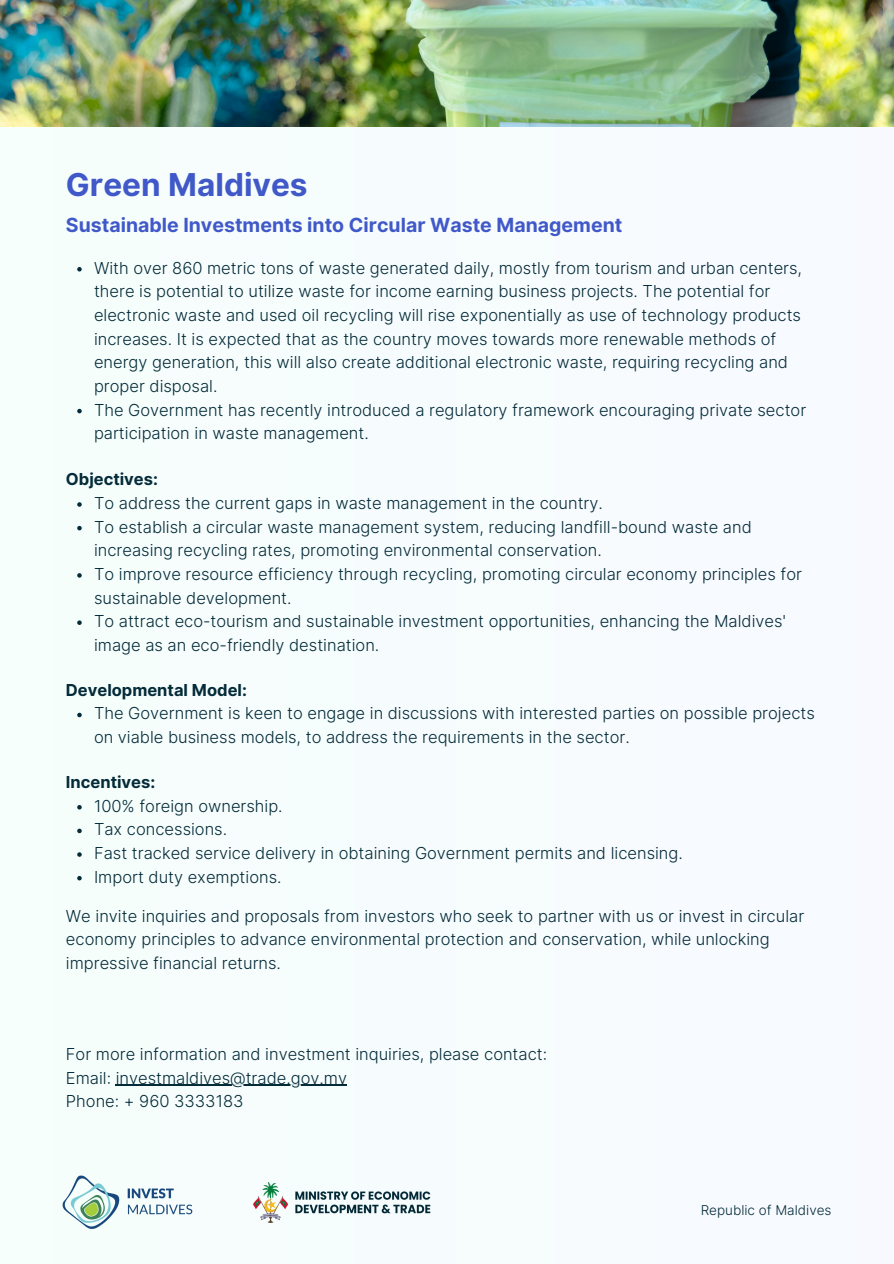
<style>
.page{position:relative;width:894px;height:1264px;background:#fff}
.page>*{position:absolute;margin:0;border:0;box-sizing:border-box;transform-origin:0 0}
.t1{font:700 31.5px "Inter";color:#4058c8}
.t2{font:700 19.5px "Inter";color:#4058c8}
.t3{font:300 16.5px/23.7px "Inter";color:#042b39}
.t4{font:700 16.5px "Inter";color:#042b39}
.t5{font:300 13.5px "Inter";color:#042b39}
</style>
<div class="page">
<div style="left:0;top:0;width:893px;height:1263px;background:#f6fcfd"></div>
<img style="left:0;top:0;width:893px;height:126px">
<img style="left:62px;top:1175px;width:131px;height:54px">
<img style="left:254px;top:1182px;width:176px;height:39px">
<svg style="left:77px;top:267px;width:5px;height:4px"></svg>
<svg style="left:77px;top:409px;width:5px;height:4px"></svg>
<svg style="left:77px;top:502px;width:5px;height:5px"></svg>
<svg style="left:77px;top:526px;width:5px;height:4px"></svg>
<svg style="left:77px;top:573px;width:5px;height:4px"></svg>
<svg style="left:77px;top:620px;width:5px;height:5px"></svg>
<svg style="left:77px;top:712px;width:5px;height:5px"></svg>
<svg style="left:77px;top:805px;width:5px;height:4px"></svg>
<svg style="left:77px;top:828px;width:5px;height:5px"></svg>
<svg style="left:77px;top:852px;width:5px;height:4px"></svg>
<svg style="left:77px;top:876px;width:5px;height:4px"></svg>
<hr style="left:116px;top:1084px;width:231px;height:1px;background:#042b39">
<p class="t1" style="left:66px;top:166px;width:243px">Green Maldives</p>
<p class="t2" style="left:66px;top:213px;width:558px">Sustainable Investments into Circular Waste Management</p>
<p class="t3" style="left:94px;top:256px;width:709px">With over 860 metric tons of waste generated daily, mostly from tourism and urban centers, there is potential to utilize waste for income earning business projects. The potential for electronic waste and used oil recycling will rise exponentially as use of technology products increases. It is expected that as the country moves towards more renewable methods of energy generation, this will also create additional electronic waste, requiring recycling and proper disposal.</p>
<p class="t3" style="left:94px;top:398px;width:713px">The Government has recently introduced a regulatory framework encouraging private sector participation in waste management.</p>
<h3 class="t4" style="left:66px;top:469px;width:93px">Objectives:</h3>
<p class="t3" style="left:94px;top:491px;width:510px">To address the current gaps in waste management in the country.</p>
<p class="t3" style="left:94px;top:515px;width:659px">To establish a circular waste management system, reducing landfill-bound waste and increasing recycling rates, promoting environmental conservation.</p>
<p class="t3" style="left:94px;top:562px;width:709px">To improve resource efficiency through recycling, promoting circular economy principles for sustainable development.</p>
<p class="t3" style="left:94px;top:609px;width:693px">To attract eco-tourism and sustainable investment opportunities, enhancing the Maldives' image as an eco-friendly destination.</p>
<h3 class="t4" style="left:66px;top:680px;width:182px">Developmental Model:</h3>
<p class="t3" style="left:94px;top:701px;width:722px">The Government is keen to engage in discussions with interested parties on possible projects on viable business models, to address the requirements in the sector.</p>
<h3 class="t4" style="left:66px;top:772px;width:91px">Incentives:</h3>
<p class="t3" style="left:94px;top:794px;width:190px">100% foreign ownership.</p>
<p class="t3" style="left:94px;top:817px;width:135px">Tax concessions.</p>
<p class="t3" style="left:94px;top:841px;width:590px">Fast tracked service delivery in obtaining Government permits and licensing.</p>
<p class="t3" style="left:94px;top:864px;width:189px">Import duty exemptions.</p>
<h4 class="t3" style="left:66px;top:903px;width:739px">We invite inquiries and proposals from investors who seek to partner with us or invest in circular economy principles to advance environmental protection and conservation, while unlocking impressive financial returns.</h4>
<p class="t3" style="left:66px;top:1042px;width:482px">For more information and investment inquiries, please contact:<br>Email: investmaldives@trade.gov.mv</p>
<p class="t3" style="left:66px;top:1089px;width:179px">Phone: + 960 3333183</p>
<h4 class="t5" style="left:700px;top:1201px;width:132px">Republic of Maldives</h4>
</div>
